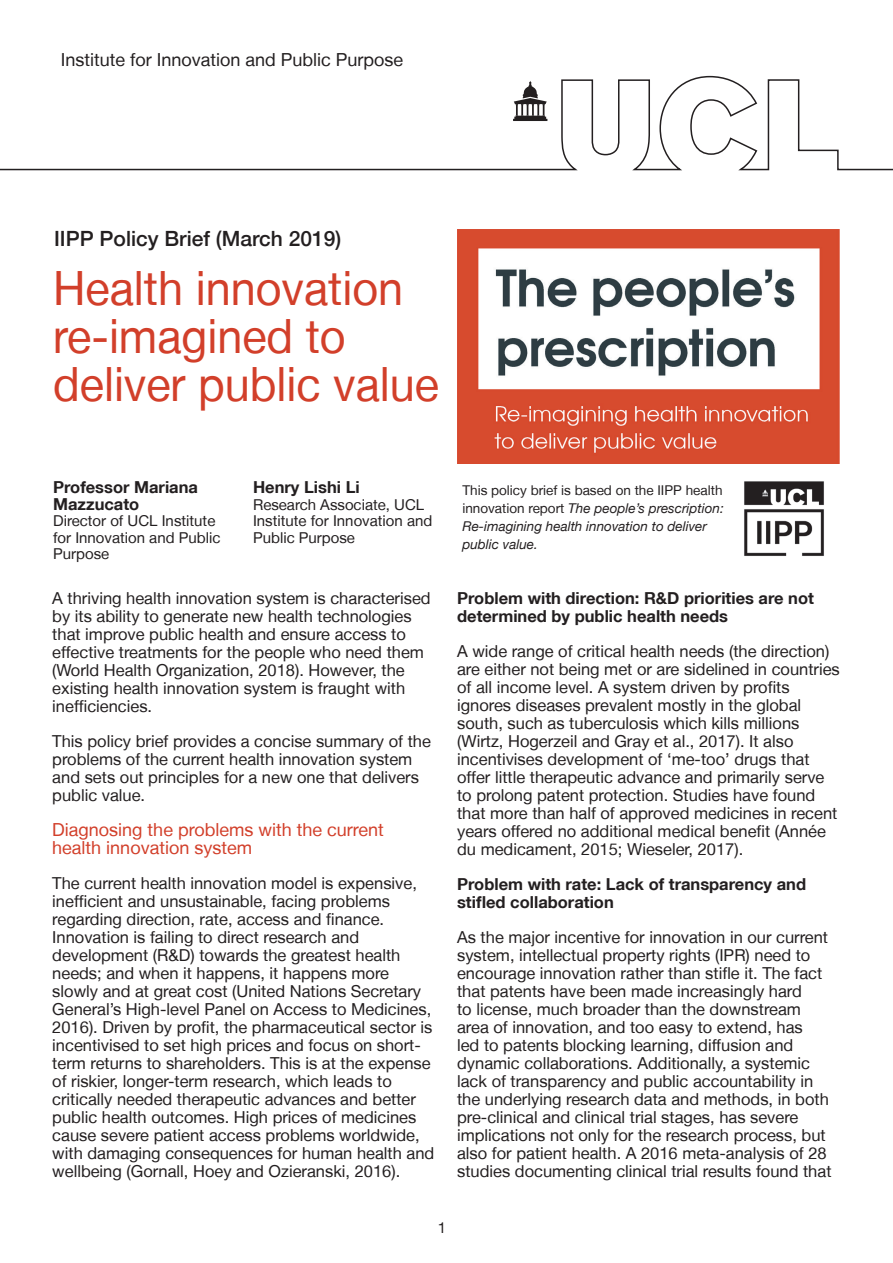
<style>
.page{position:relative;width:893px;height:1263px;background:#fff}
.page>*{position:absolute;margin:0;border:0;box-sizing:border-box;transform-origin:0 0}
.t1{font:47.25px/48px "Helvetica Neue LT";color:#d23f2a;scale:.95 1}
.t2{font:500 21px "Helvetica Neue LT";color:#231f20}
.t3{font:18px/18px "Helvetica Neue LT";color:#d23f2a}
.t4{font:18px "Helvetica Neue LT";color:#231f20}
.t5{font:16.5px/18px "Helvetica Neue LT";color:#231f20}
.t6{font:700 16.5px/18px "Helvetica Neue LT";color:#231f20}
.t7{font:15px/16.5px "Helvetica Neue LT";color:#231f20}
.t8{font:italic 13.5px/18px "Helvetica Neue";color:#231f20}
.t9{font:13.5px "Helvetica Neue LT";color:#231f20}
.s1{font-family:"Helvetica Neue LT";font-style:normal}
</style>
<div class="page">
<svg style="left:0;top:75px;width:893px;height:96px"></svg>
<svg style="left:513px;top:81px;width:34px;height:40px"></svg>
<img style="left:458px;top:229px;width:381px;height:235px">
<img style="left:744px;top:481px;width:80px;height:75px">
<p class="t4" style="left:61px;top:49px;width:344px">Institute for Innovation and Public Purpose</p>
<p class="t2" style="left:54px;top:226px;width:289px">IIPP Policy Brief (March 2019)</p>
<h1 class="t1" style="left:53px;top:264px;width:408px">Health innovation re-imagined to deliver public value</h1>
<p class="t6" style="left:53px;top:479px;width:146px;line-height:16.5px">Professor Mariana<br>Mazzucato</p>
<p class="t7" style="left:53px;top:513px;width:169px">Director of UCL Institute for Innovation and Public<br>Purpose</p>
<p class="t6" style="left:253px;top:478px;width:108px">Henry Lishi Li</p>
<p class="t7" style="left:253px;top:496px;width:181px">Research Associate, UCL<br>Institute for Innovation and<br>Public Purpose</p>
<p class="t9" style="left:462px;top:483px;width:262px">This policy brief is based on the IIPP health</p>
<p class="t8" style="left:462px;top:500px;width:263px"><span class="s1">innovation report</span> The people’s prescription:<br>Re-imagining health innovation to deliver public value.</p>
<p class="t5" style="left:52px;top:589px;width:380px">A thriving health innovation system is characterised by its ability to generate new health technologies that improve public health and ensure access to effective treatments for the people who need them (World Health Organization, 2018). However, the existing health innovation system is fraught with inefficiencies.</p>
<p class="t5" style="left:52px;top:732px;width:380px">This policy brief provides a concise summary of the problems of the current health innovation system and sets out principles for a new one that delivers public value.</p>
<p class="t3" style="left:52px;top:820px;width:333px">Diagnosing the problems with the current health innovation system</p>
<p class="t5" style="left:52px;top:874px;width:384px">The current health innovation model is expensive, inefficient and unsustainable, facing problems regarding direction, rate, access and finance.<br>Innovation is failing to direct research and development (R&amp;D) towards the greatest health needs; and when it happens, it happens more slowly and at great cost (United Nations Secretary General’s High-level Panel on Access to Medicines, 2016). Driven by profit, the pharmaceutical sector is incentivised to set high prices and focus on short&shy;term returns to shareholders. This is at the expense of riskier, longer-term research, which leads to critically needed therapeutic advances and better public health outcomes. High prices of medicines cause severe patient access problems worldwide, with damaging consequences for human health and wellbeing (Gornall, Hoey and Ozieranski, 2016).</p>
<p class="t6" style="left:457px;top:589px;width:358px">Problem with direction: R&amp;D priorities are not determined by public health needs</p>
<p class="t5" style="left:457px;top:642px;width:384px">A wide range of critical health needs (the direction) are either not being met or are sidelined in countries of all income level. A system driven by profits ignores diseases prevalent mostly in the global south, such as tuberculosis which kills millions (Wirtz, Hogerzeil and Gray et al., 2017). It also incentivises development of ‘me-too’ drugs that offer little therapeutic advance and primarily serve to prolong patent protection. Studies have found that more than half of approved medicines in recent years offered no additional medical benefit (Année du medicament, 2015; Wieseler, 2017).</p>
<p class="t6" style="left:457px;top:875px;width:350px">Problem with rate: Lack of transparency and stifled collaboration</p>
<p class="t5" style="left:457px;top:928px;width:376px">As the major incentive for innovation in our current system, intellectual property rights (IPR) need to encourage innovation rather than stifle it. The fact that patents have been made increasingly hard<br>to license, much broader than the downstream area of innovation, and too easy to extend, has<br>led to patents blocking learning, diffusion and dynamic collaborations. Additionally, a systemic lack of transparency and public accountability in the underlying research data and methods, in both pre-clinical and clinical trial stages, has severe implications not only for the research process, but also for patient health. A 2016 meta-analysis of 28 studies documenting clinical trial results found that</p>
<p class="t7" style="left:438px;top:1219px;width:10px">1</p>
</div>
